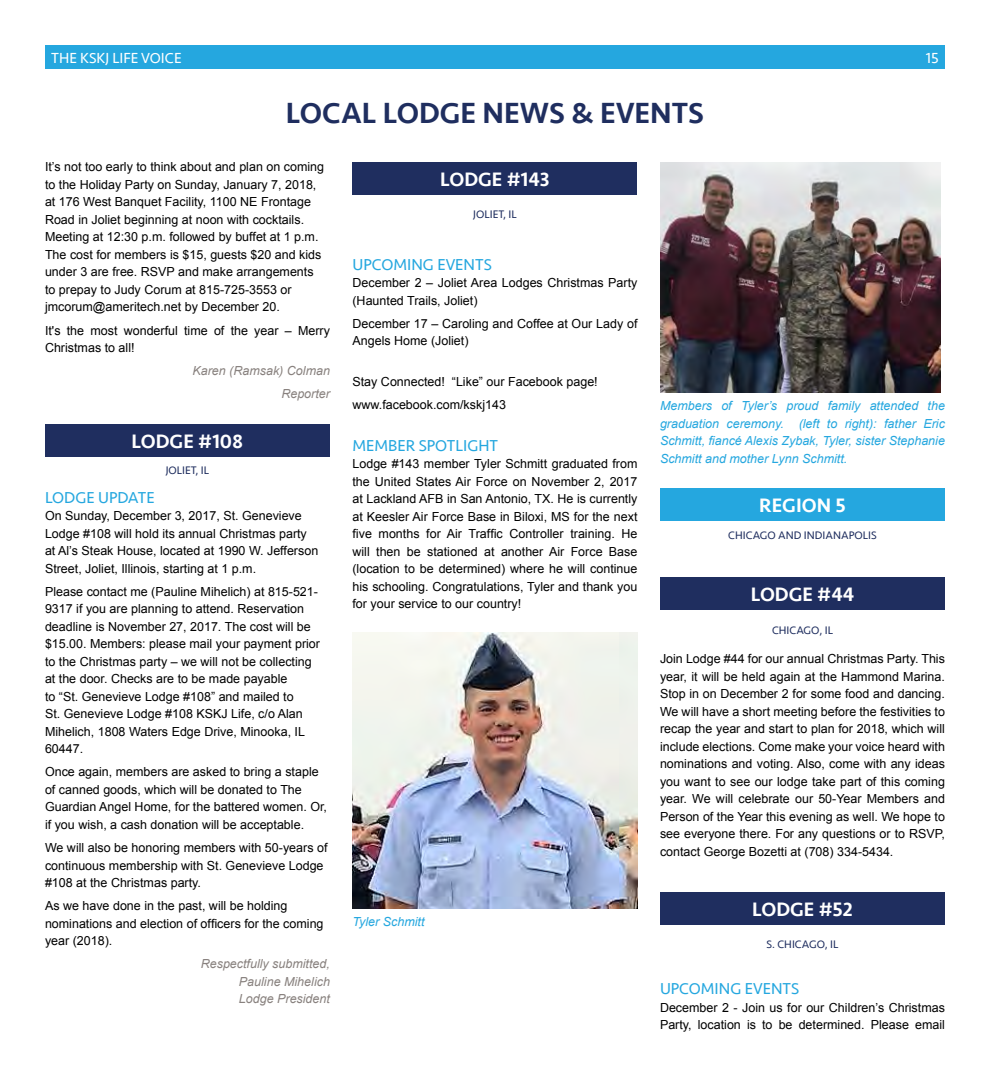
<style>
.page{position:relative;width:990px;height:1080px;background:#fff}
.page>*{position:absolute;margin:0;border:0;box-sizing:border-box;transform-origin:0 0}
.t1{font:500 30px "Seravek";color:#1f2e5f}
.t2{font:500 20px "Seravek";color:#fff}
.t3{font:16.25px "Seravek";color:#25a7df}
.t4{font:15px "Seravek";color:#fff}
.t5{font:12.5px/17.5px "Arial";color:#000}
.t6{font:italic 12.5px/17.5px "Arial";color:#25a7df;text-align:justify}
.t7{font:italic 12.5px/17.5px "Arial";color:#88817e;text-align:right}
.t8{font:11.25px "Seravek";color:#1f2e5f}
</style>
<div class="page">
<div style="left:45px;top:424px;width:285px;height:32px;background:#1f2e5f"></div>
<div style="left:352px;top:163px;width:286px;height:32px;background:#1f2e5f"></div>
<img style="left:352px;top:633px;width:286px;height:276px">
<img style="left:660px;top:162px;width:281px;height:230px">
<div style="left:660px;top:488px;width:285px;height:32px;background:#25a7df"></div>
<div style="left:660px;top:578px;width:285px;height:32px;background:#1f2e5f"></div>
<div style="left:660px;top:893px;width:285px;height:32px;background:#1f2e5f"></div>
<div style="left:45px;top:45px;width:900px;height:23px;background:#25a7df"></div>
<p class="t4" style="left:51px;top:46px;width:132px">THE KSKJ LIFE VOICE</p>
<p class="t4" style="left:926px;top:46px;width:14px">15</p>
<h1 class="t1" style="left:286px;top:95px;width:420px">LOCAL LODGE NEWS &amp; EVENTS</h1>
<p class="t5" style="left:45px;top:158px;width:281px">It’s not too early to think about and plan on coming to the Holiday Party on Sunday, January 7, 2018, at 176 West Banquet Facility, 1100 NE Frontage Road in Joliet beginning at noon with cocktails.<br>Meeting at 12:30 p.m. followed by buffet at 1 p.m.<br>The cost for members is $15, guests $20 and kids under 3 are free. RSVP and make arrangements to prepay to Judy Corum at 815-725-3553 or jmcorum@ameritech.net by December 20.</p>
<p class="t5" style="left:45px;top:322px;width:286px">It's the most wonderful time of the year – Merry<br>Christmas to all!</p>
<p class="t7" style="left:192px;top:359px;width:139px;line-height:23.1px">Karen (Ramsak) Colman<br>Reporter</p>
<h2 class="t2" style="left:132px;top:429px;width:113px">LODGE #108</h2>
<p class="t8" style="left:166px;top:461px;width:45px">JOLIET, IL</p>
<h3 class="t3" style="left:45px;top:485px;width:111px">LODGE UPDATE</h3>
<p class="t5" style="left:45px;top:507px;width:275px">On Sunday, December 3, 2017, St. Genevieve Lodge #108 will hold its annual Christmas party at Al’s Steak House, located at 1990 W. Jefferson Street, Joliet, Illinois, starting at 1 p.m.</p>
<p class="t5" style="left:45px;top:583px;width:277px">Please contact me (Pauline Mihelich) at 815-521- 9317 if you are planning to attend. Reservation deadline is November 27, 2017. The cost will be $15.00. Members: please mail your payment prior to the Christmas party – we will not be collecting at the door. Checks are to be made payable<br>to “St. Genevieve Lodge #108” and mailed to<br>St. Genevieve Lodge #108 KSKJ Life, c/o Alan Mihelich, 1808 Waters Edge Drive, Minooka, IL 60447.</p>
<p class="t5" style="left:45px;top:763px;width:284px">Once again, members are asked to bring a staple of canned goods, which will be donated to The Guardian Angel Home, for the battered women. Or, if you wish, a cash donation will be acceptable.</p>
<p class="t5" style="left:45px;top:839px;width:284px">We will also be honoring members with 50-years of continuous membership with St. Genevieve Lodge #108 at the Christmas party.</p>
<p class="t5" style="left:45px;top:897px;width:280px">As we have done in the past, will be holding nominations and election of officers for the coming year (2018).</p>
<p class="t7" style="left:239px;top:955px;width:93px;text-align:justify;text-indent:-38px">Respectfully submitted, Pauline Mihelich Lodge President</p>
<h2 class="t2" style="left:440px;top:167px;width:111px">LODGE #143</h2>
<p class="t8" style="left:473px;top:205px;width:45px">JOLIET, IL</p>
<h3 class="t3" style="left:352px;top:252px;width:141px">UPCOMING EVENTS</h3>
<p class="t5" style="left:352px;top:274px;width:286px">December 2 – Joliet Area Lodges Christmas Party (Haunted Trails, Joliet)</p>
<p class="t5" style="left:352px;top:315px;width:287px">December 17 – Caroling and Coffee at Our Lady of<br>Angels Home (Joliet)</p>
<p class="t5" style="left:352px;top:370px;width:247px;line-height:23.1px">Stay Connected! “Like” our Facebook page! www.facebook.com/kskj143</p>
<h3 class="t3" style="left:352px;top:433px;width:147px">MEMBER SPOTLIGHT</h3>
<p class="t5" style="left:352px;top:455px;width:286px;text-align:justify">Lodge #143 member Tyler Schmitt graduated from the United States Air Force on November 2, 2017 at Lackland AFB in San Antonio, TX. He is currently at Keesler Air Force Base in Biloxi, MS for the next five months for Air Traffic Controller training. He will then be stationed at another Air Force Base (location to be determined) where he will continue his schooling. Congratulations, Tyler and thank you for your service to our country!</p>
<p class="t6" style="left:352px;top:913px;width:73px">Tyler Schmitt</p>
<p class="t6" style="left:660px;top:397px;width:286px">Members of Tyler’s proud family attended the graduation ceremony. (left to right): father Eric Schmitt, fiancé Alexis Zybak, Tyler, sister Stephanie Schmitt and mother Lynn Schmitt.</p>
<h2 class="t2" style="left:759px;top:493px;width:88px">REGION 5</h2>
<p class="t8" style="left:728px;top:527px;width:150px">CHICAGO AND INDIANAPOLIS</p>
<h2 class="t2" style="left:751px;top:582px;width:105px">LODGE #44</h2>
<p class="t8" style="left:772px;top:622px;width:62px">CHICAGO, IL</p>
<p class="t5" style="left:660px;top:650px;width:287px;text-align:justify">Join Lodge #44 for our annual Christmas Party. This year, it will be held again at the Hammond Marina.<br>Stop in on December 2 for some food and dancing.<br>We will have a short meeting before the festivities to recap the year and start to plan for 2018, which will include elections. Come make your voice heard with nominations and voting. Also, come with any ideas you want to see our lodge take part of this coming year. We will celebrate our 50-Year Members and Person of the Year this evening as well. We hope to see everyone there. For any questions or to RSVP, contact George Bozetti at (708) 334-5434.</p>
<h2 class="t2" style="left:752px;top:897px;width:102px">LODGE #52</h2>
<p class="t8" style="left:767px;top:936px;width:73px">S. CHICAGO, IL</p>
<h3 class="t3" style="left:660px;top:976px;width:141px">UPCOMING EVENTS</h3>
<p class="t5" style="left:660px;top:999px;width:287px">December 2 - Join us for our Children’s Christmas<br>Party, location is to be determined. Please email</p>
</div>
